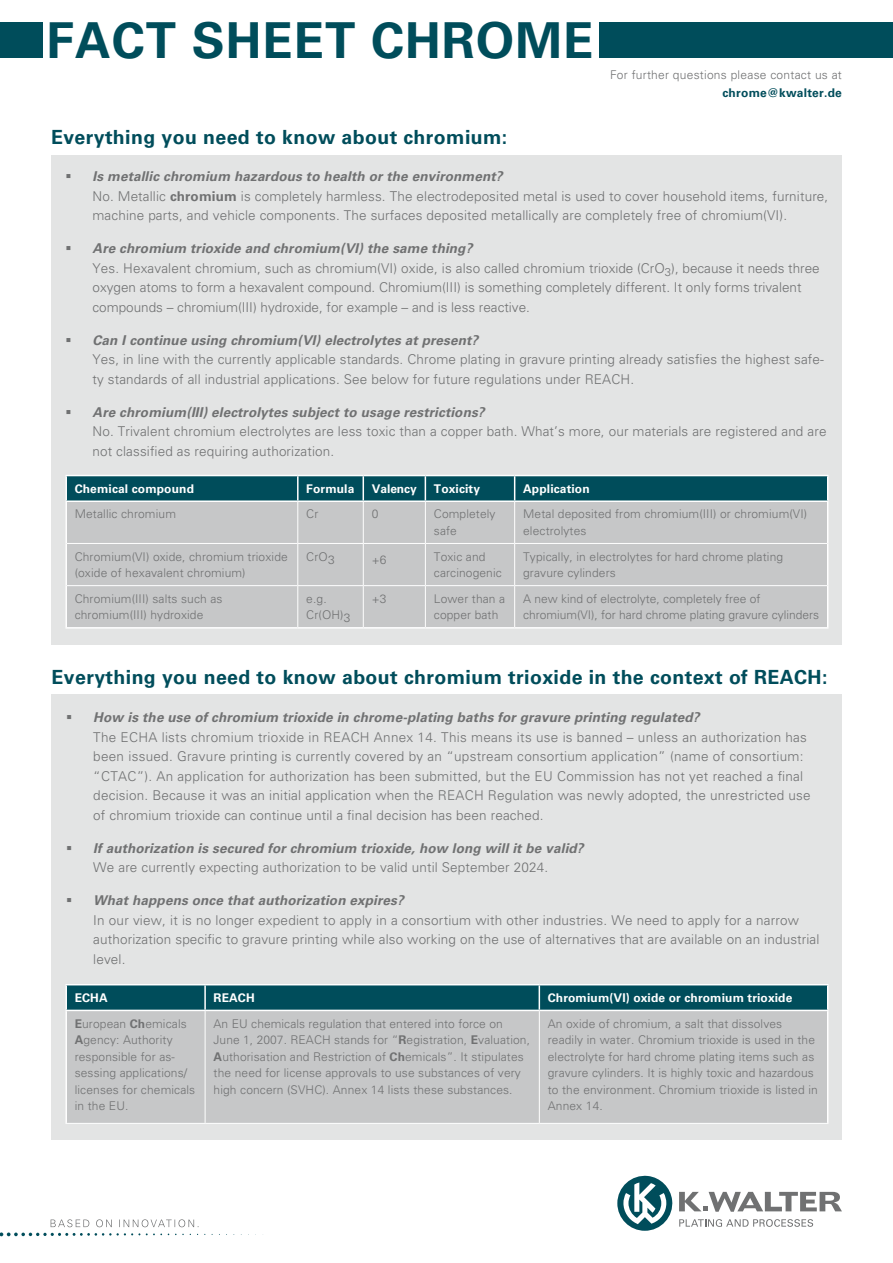
<style>
.page{position:relative;width:893px;height:1263px;background:#fff}
.page>*{position:absolute;margin:0;border:0;box-sizing:border-box;transform-origin:0 0}
.t1{font:700 49.5px "Univers LT Std";letter-spacing:.02em;color:#004d5b}
.t2{font:700 19.5px "Univers LT Std";letter-spacing:.02em;color:#004d5b}
.t3{font:300 13.5px/19.5px "Univers LT Std";letter-spacing:.01em;color:#707172}
.t4{font:italic 700 13.5px/19.5px "Univers LT Std";letter-spacing:.01em;color:#707172}
.t5{font:300 12px/16.5px "Univers LT Std";letter-spacing:.01em;color:#707172}
.t6{font:700 12px "Univers LT Std";letter-spacing:.01em;color:#fff}
.t7{font:700 12px "Univers LT Std";letter-spacing:.02em;color:#004d5b}
.s1{font-weight:700;font-style:italic}
.s2{font-weight:700}
.s3{font-weight:300;font-style:normal}
</style>
<div class="page">
<div style="left:51px;top:694px;width:791px;height:445px;background:#e3e4e4"></div>
<div style="left:51px;top:155px;width:791px;height:490px;background:#e3e4e4"></div>
<svg style="left:617px;top:1176px;width:225px;height:55px"></svg>
<svg style="left:0;top:1219px;width:205px;height:17px"></svg>
<div style="left:0;top:23px;width:43px;height:35px;background:#004d5b"></div>
<div style="left:600px;top:23px;width:293px;height:35px;background:#004d5b"></div>
<div style="left:67px;top:502px;width:760px;height:125px;background:#c6c7c8"></div>
<hr style="left:65px;top:475px;width:233px;height:1px;background:#fff">
<hr style="left:65px;top:476px;width:2px;height:24px;background:#fff">
<svg style="left:66px;top:475px;width:762px;height:25px;background:#0f5764"></svg>
<hr style="left:65px;top:500px;width:233px;height:2px;background:#fff">
<hr style="left:65px;top:502px;width:2px;height:41px;background:#fff">
<hr style="left:298px;top:500px;width:65px;height:2px;background:#fff">
<hr style="left:363px;top:500px;width:62px;height:2px;background:#fff">
<hr style="left:425px;top:500px;width:90px;height:2px;background:#fff">
<hr style="left:515px;top:500px;width:313px;height:2px;background:#fff">
<hr style="left:827px;top:502px;width:1px;height:41px;background:#fff">
<hr style="left:65px;top:543px;width:2px;height:43px;background:#fff">
<hr style="left:827px;top:543px;width:1px;height:43px;background:#fff">
<hr style="left:65px;top:586px;width:2px;height:41px;background:#fff">
<hr style="left:827px;top:586px;width:1px;height:41px;background:#fff">
<hr style="left:65px;top:627px;width:233px;height:2px;background:#fff">
<hr style="left:298px;top:627px;width:65px;height:2px;background:#fff">
<hr style="left:363px;top:627px;width:62px;height:2px;background:#fff">
<hr style="left:425px;top:627px;width:90px;height:2px;background:#fff">
<hr style="left:515px;top:627px;width:313px;height:2px;background:#fff">
<hr style="left:297px;top:502px;width:1px;height:41px;background:#fff">
<hr style="left:363px;top:502px;width:1px;height:41px;background:#fff">
<hr style="left:425px;top:502px;width:1px;height:41px;background:#fff">
<hr style="left:514px;top:502px;width:1px;height:41px;background:#fff">
<hr style="left:67px;top:543px;width:231px;height:1px;background:#fff">
<hr style="left:298px;top:543px;width:65px;height:1px;background:#fff">
<hr style="left:297px;top:544px;width:1px;height:41px;background:#fff">
<hr style="left:363px;top:543px;width:62px;height:1px;background:#fff">
<hr style="left:363px;top:544px;width:1px;height:41px;background:#fff">
<hr style="left:425px;top:543px;width:90px;height:1px;background:#fff">
<hr style="left:425px;top:544px;width:1px;height:41px;background:#fff">
<hr style="left:515px;top:543px;width:312px;height:1px;background:#fff">
<hr style="left:514px;top:544px;width:1px;height:41px;background:#fff">
<hr style="left:67px;top:585px;width:231px;height:1px;background:#fff">
<hr style="left:298px;top:585px;width:65px;height:1px;background:#fff">
<hr style="left:297px;top:586px;width:1px;height:41px;background:#fff">
<hr style="left:363px;top:585px;width:62px;height:1px;background:#fff">
<hr style="left:363px;top:586px;width:1px;height:41px;background:#fff">
<hr style="left:425px;top:585px;width:90px;height:1px;background:#fff">
<hr style="left:425px;top:586px;width:1px;height:41px;background:#fff">
<hr style="left:515px;top:585px;width:312px;height:1px;background:#fff">
<hr style="left:514px;top:586px;width:1px;height:41px;background:#fff">
<div style="left:67px;top:1011px;width:760px;height:112px;background:#c6c7c8"></div>
<hr style="left:65px;top:984px;width:140px;height:1px;background:#fff">
<hr style="left:65px;top:985px;width:2px;height:25px;background:#fff">
<hr style="left:205px;top:984px;width:334px;height:1px;background:#fff">
<hr style="left:539px;top:984px;width:289px;height:1px;background:#fff">
<svg style="left:66px;top:985px;width:762px;height:25px;background:#095361"></svg>
<hr style="left:65px;top:1010px;width:140px;height:1px;background:#fff">
<hr style="left:65px;top:1011px;width:2px;height:112px;background:#fff">
<hr style="left:205px;top:1010px;width:334px;height:1px;background:#fff">
<hr style="left:539px;top:1010px;width:289px;height:1px;background:#fff">
<hr style="left:827px;top:1011px;width:1px;height:112px;background:#fff">
<hr style="left:205px;top:1011px;width:1px;height:112px;background:#fff">
<hr style="left:539px;top:1011px;width:1px;height:112px;background:#fff">
<hr style="left:65px;top:1123px;width:140px;height:1px;background:#fff">
<hr style="left:205px;top:1123px;width:334px;height:1px;background:#fff">
<hr style="left:539px;top:1123px;width:289px;height:1px;background:#fff">
<h1 class="t1" style="left:47px;top:12px;width:548px">FACT SHEET CHROME</h1>
<h2 class="t2" style="left:51px;top:126px;width:458px">Everything you need to know about chromium:</h2>
<p class="t5" style="left:610px;top:67px;width:233px">For further questions please contact us at</p>
<p class="t7" style="left:722px;top:86px;width:121px">chrome@kwalter.de</p>
<p class="t3" style="left:92px;top:167px;width:737px;text-indent:-27px">▪ <span class="s1">Is metallic chromium hazardous to health or the environment?<br></span>No. Metallic <span class="s2">chromium</span> is completely harmless. The electrodeposited metal is used to cover household items, furniture, machine parts, and vehicle components. The surfaces deposited metallically are completely free of chromium(VI).</p>
<p class="t3" style="left:92px;top:239px;width:729px;text-indent:-27px">▪ <span class="s1">Are chromium trioxide and chromium(VI) the same thing?<br></span>Yes. Hexavalent chromium, such as chromium(VI) oxide, is also called chromium trioxide (CrO<sub>3</sub>), because it needs three oxygen atoms to form a hexavalent compound. Chromium(III) is something completely different. It only forms trivalent compounds – chromium(III) hydroxide, for example – and is less reactive.</p>
<p class="t3" style="left:92px;top:330px;width:733px;text-indent:-27px">▪ <span class="s1">Can I continue using chromium(VI) electrolytes at present?<br></span>Yes, in line with the currently applicable standards. Chrome plating in gravure printing already satisfies the highest safe&shy;ty standards of all industrial applications. See below for future regulations under REACH.</p>
<p class="t3" style="left:92px;top:402px;width:735px;text-indent:-27px">▪ <span class="s1">Are chromium(III) electrolytes subject to usage restrictions?<br></span>No. Trivalent chromium electrolytes are less toxic than a copper bath. What’s more, our materials are registered and are not classified as requiring authorization.</p>
<p class="t6" style="left:75px;top:481px;width:121px">Chemical compound</p>
<p class="t6" style="left:306px;top:481px;width:50px">Formula</p>
<p class="t6" style="left:372px;top:481px;width:47px">Valency</p>
<p class="t6" style="left:434px;top:481px;width:48px">Toxicity</p>
<p class="t6" style="left:523px;top:481px;width:68px">Application</p>
<p class="t5" style="left:75px;top:506px;width:103px">Metallic chromium</p>
<p class="t5" style="left:306px;top:506px;width:14px">Cr</p>
<p class="t5" style="left:372px;top:506px;width:8px">0</p>
<p class="t5" style="left:434px;top:506px;width:63px">Completely safe</p>
<p class="t5" style="left:523px;top:506px;width:285px">Metal deposited from chromium(III) or chromium(VI) electrolytes</p>
<p class="t5" style="left:75px;top:548px;width:215px">Chromium(VI) oxide, chromium trioxide (oxide of hexavalent chromium)</p>
<p class="t5" style="left:306px;top:548px;width:30px">CrO3</p>
<p class="t5" style="left:372px;top:551px;width:16px">+6</p>
<p class="t5" style="left:434px;top:548px;width:70px">Toxic and carcinogenic</p>
<p class="t5" style="left:523px;top:548px;width:261px">Typically, in electrolytes for hard chrome plating gravure cylinders</p>
<p class="t5" style="left:75px;top:590px;width:149px">Chromium(III) salts such as chromium(III) hydroxide</p>
<p class="t5" style="left:306px;top:590px;width:46px">e.g.<br>Cr(OH)3</p>
<p class="t5" style="left:372px;top:590px;width:16px">+3</p>
<p class="t5" style="left:434px;top:590px;width:73px">Lower than a copper bath</p>
<p class="t5" style="left:523px;top:590px;width:298px">A new kind of electrolyte, completely free of chromium(VI), for hard chrome plating gravure cylinders</p>
<h2 class="t2" style="left:52px;top:666px;width:777px">Everything you need to know about chromium trioxide in the context of REACH:</h2>
<p class="t3" style="left:93px;top:707px;width:719px;text-indent:-27px">▪ <span class="s1">How is the use of chromium trioxide in chrome-plating baths for gravure printing regulated?<br></span>The ECHA lists chromium trioxide in REACH Annex 14. This means its use is banned – unless an authorization has been issued. Gravure printing is currently covered by an “upstream consortium application” (name of consortium: “CTAC”). An application for authorization has been submitted, but the EU Commission has not yet reached a final decision. Because it was an initial application when the REACH Regulation was newly adopted, the unrestricted use of chromium trioxide can continue until a final decision has been reached.</p>
<p class="t4" style="left:93px;top:838px;width:492px;text-indent:-27px">▪ If authorization is secured for chromium trioxide, how long will it be valid?<br><span class="s3">We are currently expecting authorization to be valid until September 2024.</span></p>
<p class="t3" style="left:93px;top:890px;width:728px;text-indent:-27px">▪ <span class="s1">What happens once that authorization expires?<br></span>In our view, it is no longer expedient to apply in a consortium with other industries. We need to apply for a narrow authorization specific to gravure printing while also working on the use of alternatives that are available on an industrial level.</p>
<p class="t6" style="left:75px;top:991px;width:35px">ECHA</p>
<p class="t6" style="left:214px;top:991px;width:43px">REACH</p>
<p class="t6" style="left:548px;top:991px;width:246px">Chromium(VI) oxide or chromium trioxide</p>
<p class="t5" style="left:75px;top:1015px;width:122px"><span class="s2">E</span>uropean <span class="s2">Ch</span>emicals<br><span class="s2">A</span>gency: Authority responsible for as&shy;sessing applications/ licenses for chemicals in the EU.</p>
<p class="t5" style="left:214px;top:1015px;width:318px">An EU chemicals regulation that entered into force on June 1, 2007. REACH stands for “<span class="s2">R</span>egistration, <span class="s2">E</span>valuation, <span class="s2">A</span>uthorisation and Restriction of <span class="s2">Ch</span>emicals”. It stipulates the need for license approvals to use substances of very high concern (SVHC). Annex 14 lists these substances.</p>
<p class="t5" style="left:548px;top:1015px;width:271px">An oxide of chromium, a salt that dissolves readily in water. Chromium trioxide is used in the electrolyte for hard chrome plating items such as gravure cylinders. It is highly toxic and hazardous to the environment. Chromium trioxide is listed in Annex 14.</p>
</div>
